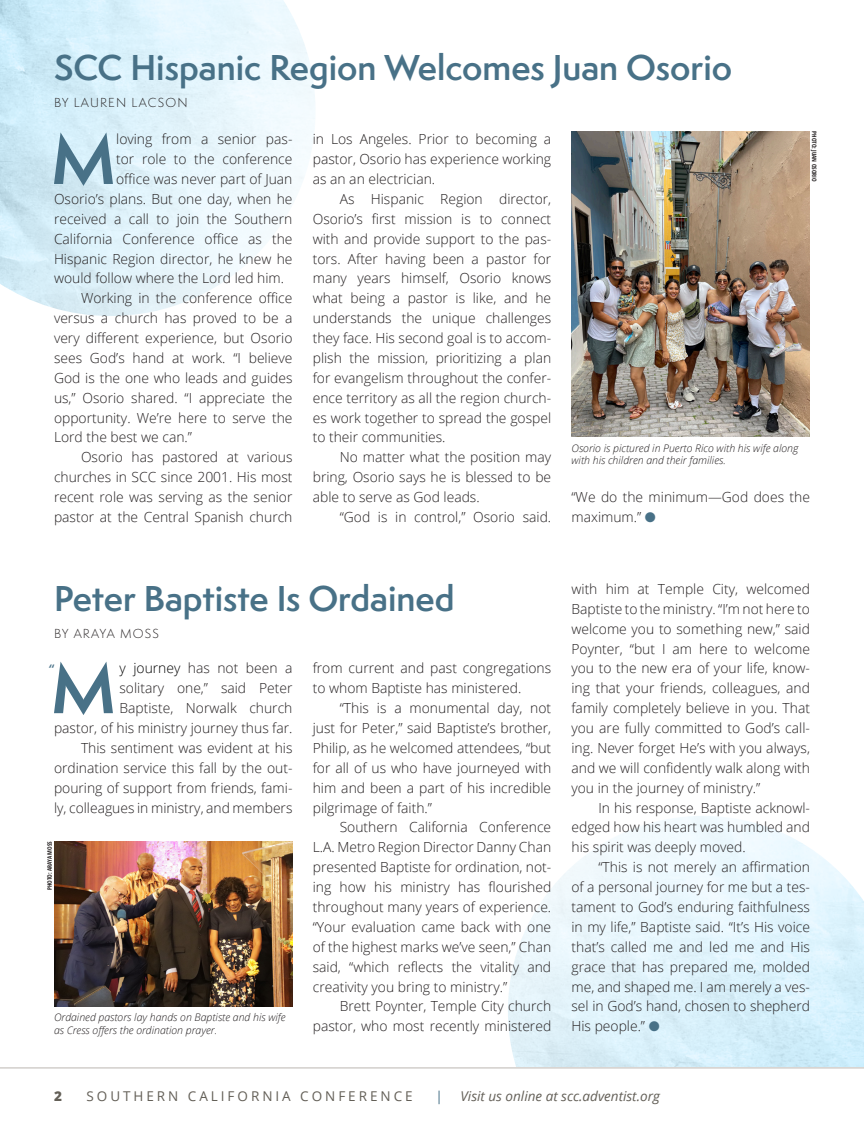
<style>
.page{position:relative;width:864px;height:1148px;background:#fff}
.page>*{position:absolute;margin:0;border:0;box-sizing:border-box;transform-origin:0 0}
.t1{font:600 66.45px "Semplicita Pro";color:#487187}
.t2{font:600 33px "Semplicita Pro";color:#487187}
.t3{font:300 13.8px/19.8px "Open Sans";color:#231f20;text-align:justify}
.t4{font:600 13.8px "Semplicita Pro";color:#487187}
.t5{font:italic 13.5px "Open Sans";color:#635f57}
.t6{font:13.5px "Open Sans";letter-spacing:.22em;color:#635f57}
.t7{font:800 13.5px "Open Sans";color:#635f57}
.t8{font:13.5px "Open Sans";color:#487187}
.t9{font:300 12px "Semplicita Pro";letter-spacing:.1em;color:#231f20}
.t10{font:italic 300 10.5px/12.6px "Open Sans";color:#231f20}
.t11{font:700 condensed 6px "Open Sans";color:#231f20}
.s1{color:#487187}
.s2{color:#000}
</style>
<div class="page">
<hr style="left:0;top:1067px;width:864px;height:1px;background:#d2cfcb">
<img style="left:572px;top:131px;width:238px;height:306px">
<img style="left:54px;top:841px;width:238px;height:165px">
<p class="t2" style="left:54px;top:44px;width:680px">SCC Hispanic Region Welcomes Juan Osorio</p>
<p class="t9" style="left:54px;top:95px;width:135px">BY LAUREN LACSON</p>
<p class="t1" style="left:51px;top:110px;width:67px">M</p>
<p class="t3" style="left:116px;top:129px;width:178px">loving from a senior pas-</p>
<p class="t3" style="left:116px;top:149px;width:178px">tor role to the conference</p>
<p class="t3" style="left:116px;top:169px;width:178px">office was never part of Juan</p>
<p class="t3" style="left:54px;top:188px;width:240px">Osorio’s plans. But one day, when he</p>
<p class="t3" style="left:54px;top:208px;width:240px">received a call to join the Southern</p>
<p class="t3" style="left:54px;top:228px;width:240px">California Conference office as the</p>
<p class="t3" style="left:54px;top:248px;width:240px">Hispanic Region director, he knew he</p>
<p class="t3" style="left:54px;top:268px;width:232px">would follow where the Lord led him.</p>
<p class="t3" style="left:54px;top:288px;width:240px;text-indent:27px">Working in the conference office versus a church has proved to be a very different experience, but Osorio sees God’s hand at work. “I believe God is the one who leads and guides us,” Osorio shared. “I appreciate the opportunity. We’re here to serve the Lord the best we can.”</p>
<p class="t3" style="left:54px;top:447px;width:240px;text-indent:27px">Osorio has pastored at various churches in SCC since 2001. His most recent role was serving as the senior pastor at the Central Spanish church</p>
<p class="t3" style="left:313px;top:129px;width:240px">in Los Angeles. Prior to becoming a pastor, Osorio has experience working as an an electrician.</p>
<p class="t3" style="left:313px;top:188px;width:240px;text-indent:27px">As Hispanic Region director, Osorio’s first mission is to connect with and provide support to the pas&shy;tors. After having been a pastor for many years himself, Osorio knows what being a pastor is like, and he understands the unique challenges they face. His second goal is to accom&shy;plish the mission, prioritizing a plan for evangelism throughout the confer&shy;ence territory as all the region church&shy;es work together to spread the gospel to their communities.</p>
<p class="t3" style="left:313px;top:447px;width:240px;text-indent:27px">No matter what the position may bring, Osorio says he is blessed to be able to serve as God leads.</p>
<p class="t3" style="left:340px;top:506px;width:213px">“God is in control,” Osorio said.</p>
<p class="t11" style="left:819px;top:131px;width:52px;rotate:90deg">PHOTO: JUAN OSORIO</p>
<p class="t10" style="left:572px;top:441px;width:228px">Osorio is pictured in Puerto Rico with his wife along with his children and their families.</p>
<p class="t3" style="left:572px;top:487px;width:240px">“We do the minimum—God does the maximum.” <span class="s1">●</span></p>
<p class="t2" style="left:54px;top:574px;width:402px">Peter Baptiste Is Ordained</p>
<p class="t9" style="left:54px;top:625px;width:106px">BY ARAYA MOSS</p>
<p class="t1" style="left:51px;top:639px;width:67px">M</p>
<p class="t3" style="left:54px;top:658px;width:240px;text-align:right"><span class="s2">y journey</span> has not been a<br>solitary one,” said Peter<br>Baptiste, Norwalk church<br>pastor, of his ministry journey thus far.</p>
<p class="t3" style="left:54px;top:737px;width:240px;text-indent:27px">This sentiment was evident at his ordination service this fall by the out&shy;pouring of support from friends, fami&shy;ly, colleagues in ministry, and members</p>
<p class="t4" style="left:49px;top:659px;width:8px">“</p>
<p class="t11" style="left:45px;top:890px;width:50px;rotate:-90deg">PHOTO: ARAYA MOSS</p>
<p class="t10" style="left:54px;top:1010px;width:233px">Ordained pastors lay hands on Baptiste and his wife as Cress offers the ordination prayer.</p>
<p class="t3" style="left:313px;top:658px;width:240px">from current and past congregations to whom Baptiste has ministered.</p>
<p class="t3" style="left:313px;top:698px;width:240px;text-indent:27px">“This is a monumental day, not just for Peter,” said Baptiste’s brother, Philip, as he welcomed attendees, “but for all of us who have journeyed with him and been a part of his incredible pilgrimage of faith.”</p>
<p class="t3" style="left:313px;top:817px;width:240px;text-indent:27px">Southern California Conference L.A. Metro Region Director Danny Chan presented Baptiste for ordination, not&shy;ing how his ministry has flourished throughout many years of experience. “Your evaluation came back with one of the highest marks we’ve seen,” Chan said, “which reflects the vitality and creativity you bring to ministry.”</p>
<p class="t3" style="left:313px;top:996px;width:240px;text-align:right">Brett Poynter, Temple City church pastor, who most recently ministered</p>
<p class="t3" style="left:572px;top:578px;width:240px">with him at Temple City, welcomed Baptiste to the ministry. “I’m not here to welcome you to something new,” said Poynter, “but I am here to welcome you to the new era of your life, know&shy;ing that your friends, colleagues, and family completely believe in you. That you are fully committed to God’s call&shy;ing. Never forget He’s with you always, and we will confidently walk along with you in the journey of ministry.”</p>
<p class="t3" style="left:572px;top:797px;width:240px;text-indent:27px">In his response, Baptiste acknowl&shy;edged how his heart was humbled and his spirit was deeply moved.</p>
<p class="t3" style="left:572px;top:857px;width:240px;text-indent:27px">“This is not merely an affirmation of a personal journey for me but a tes&shy;tament to God’s enduring faithfulness in my life,” Baptiste said. “It’s His voice that’s called me and led me and His grace that has prepared me, molded me, and shaped me. I am merely a ves&shy;sel in God’s hand, chosen to shepherd His people.” <span class="s1">●</span></p>
<p class="t7" style="left:54px;top:1085px;width:9px">2</p>
<p class="t6" style="left:86px;top:1086px;width:328px">SOUTHERN CALIFORNIA CONFERENCE</p>
<p class="t8" style="left:436px;top:1086px;width:9px">|</p>
<p class="t5" style="left:461px;top:1086px;width:201px">Visit us online at scc.adventist.org</p>
</div>
